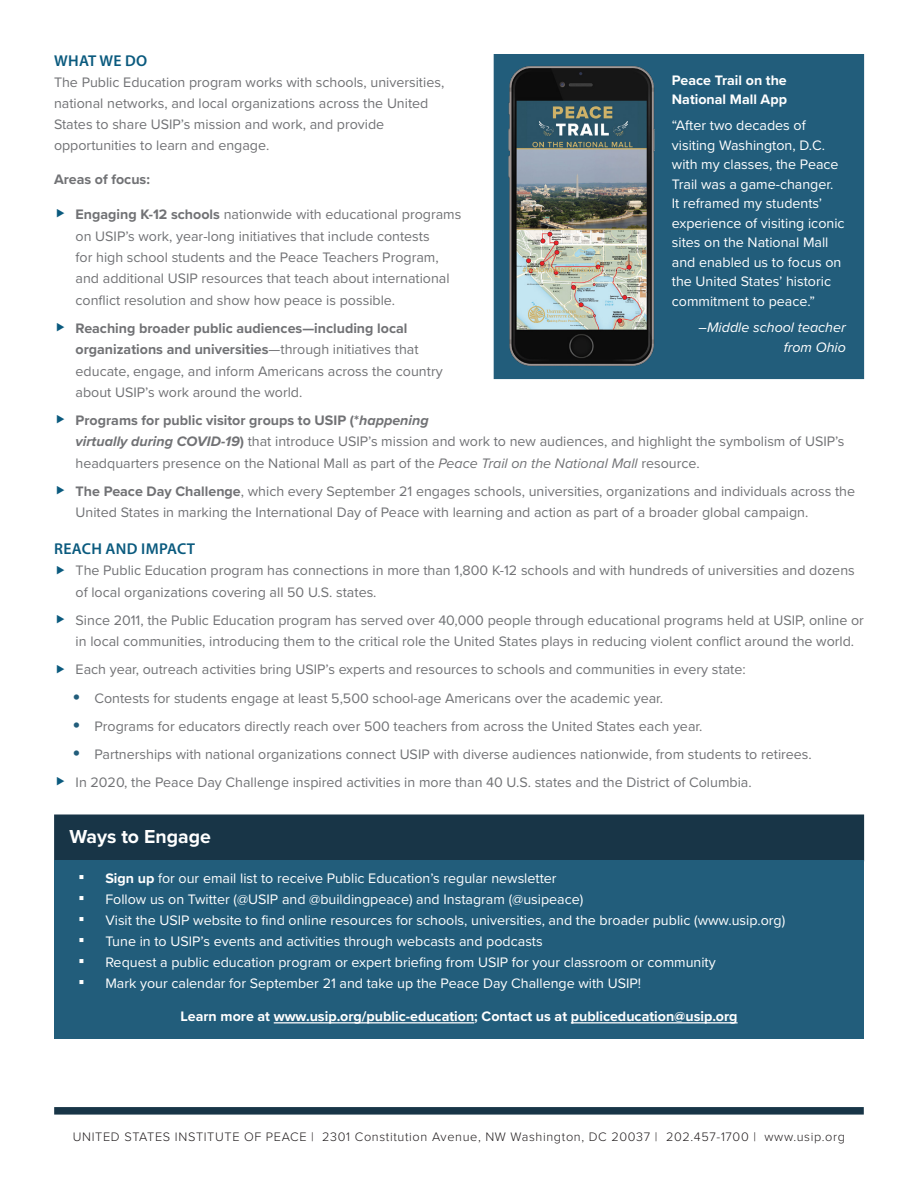
<style>
.page{position:relative;width:918px;height:1188px;background:#fff}
.page>*{position:absolute;margin:0;border:0;box-sizing:border-box;transform-origin:0 0}
.t1{font:700 19.5px "Proxima Nova";color:#fff}
.Subhead{font:600 15.75px "Myriad Pro";letter-spacing:.02em;color:#0a5a7e}
.BodyCopy{font:14.25px/21.3px "Proxima Nova";color:#717275}
.BodyCopy-2{font:14.25px/19.5px "Proxima Nova";color:#fff}
.BodyCopy-3{font:700 14.25px/19.5px "Proxima Nova";color:#fff}
.BodyCopy-4{font:italic 14.25px/19.5px "Proxima Nova";color:#fff;text-align:right}
.BodyCopy-5{font:700 14.25px "Proxima Nova";color:#717275}
.t2{font:300 12.75px "Proxima Nova";letter-spacing:.05em;color:#231f20}
.s1{font-weight:700}
.s2{font-weight:700;font-style:italic}
.s3{font-style:italic}
</style>
<div class="page">
<div style="left:54px;top:1107px;width:810px;height:8px;background:#183547"></div>
<div style="left:494px;top:55px;width:369px;height:323px;background:#225d7b"></div>
<div style="left:494px;top:54px;width:370px;height:325px;border:2px solid #225d7b"></div>
<img style="left:509px;top:66px;width:146px;height:300px">
<div style="left:54px;top:814px;width:810px;height:47px;background:#183547;border:2px solid #183547"></div>
<div style="left:54px;top:861px;width:810px;height:178px;background:#225d7b"></div>
<hr style="left:274px;top:1022px;width:200px;height:1px;background:#fff">
<hr style="left:571px;top:1022px;width:167px;height:1px;background:#fff">
<p class="Subhead" style="left:54px;top:51px;width:95px">WHAT WE DO</p>
<p class="BodyCopy" style="left:54px;top:71px;width:392px">The Public Education program works with schools, universities, national networks, and local organizations across the United States to share USIP’s mission and work, and provide opportunities to learn and engage.</p>
<p class="BodyCopy-5" style="left:54px;top:169px;width:98px">Areas of focus:</p>
<p class="BodyCopy" style="left:76px;top:203px;width:387px"><span class="s1">Engaging K-12 schools</span> nationwide with educational programs on USIP’s work, year-long initiatives that include contests<br>for high school students and the Peace Teachers Program, and additional USIP resources that teach about international conflict resolution and show how peace is possible.</p>
<p class="BodyCopy" style="left:76px;top:317px;width:369px"><span class="s1">Reaching broader public audiences—including local organizations and universities</span>—through initiatives that educate, engage, and inform Americans across the country about USIP’s work around the world.</p>
<p class="BodyCopy" style="left:76px;top:409px;width:771px"><span class="s1">Programs for public visitor groups to USIP (*</span><span class="s2">happening<br>virtually during COVID-19</span><span class="s1">)</span> that introduce USIP’s mission and work to new audiences, and highlight the symbolism of USIP’s headquarters presence on the National Mall as part of the <span class="s3">Peace Trail on the National Mall</span> resource.</p>
<p class="BodyCopy" style="left:76px;top:480px;width:781px"><span class="s1">The Peace Day Challenge</span>, which every September 21 engages schools, universities, organizations and individuals across the<br>United States in marking the International Day of Peace with learning and action as part of a broader global campaign.</p>
<p class="Subhead" style="left:54px;top:539px;width:143px">REACH AND IMPACT</p>
<p class="BodyCopy" style="left:76px;top:559px;width:781px">The Public Education program has connections in more than 1,800 K-12 schools and with hundreds of universities and dozens of local organizations covering all 50 U.S. states.</p>
<p class="BodyCopy" style="left:76px;top:609px;width:790px">Since 2011, the Public Education program has served over 40,000 people through educational programs held at USIP, online or in local communities, introducing them to the critical role the United States plays in reducing violent conflict around the world.</p>
<p class="BodyCopy" style="left:76px;top:658px;width:672px">Each year, outreach activities bring USIP’s experts and resources to schools and communities in every state:</p>
<p class="BodyCopy" style="left:94px;top:687px;width:570px">Contests for students engage at least 5,500 school-age Americans over the academic year.</p>
<p class="BodyCopy" style="left:94px;top:715px;width:609px">Programs for educators directly reach over 500 teachers from across the United States each year.</p>
<p class="BodyCopy" style="left:94px;top:743px;width:719px">Partnerships with national organizations connect USIP with diverse audiences nationwide, from students to retirees.</p>
<p class="BodyCopy" style="left:76px;top:771px;width:678px">In 2020, the Peace Day Challenge inspired activities in more than 40 U.S. states and the District of Columbia.</p>
<p class="BodyCopy-3" style="left:672px;top:70px;width:117px">Peace Trail on the<br>National Mall App</p>
<p class="BodyCopy-2" style="left:672px;top:115px;width:174px">“After two decades of visiting Washington, D.C. with my classes, the Peace<br>Trail was a game-changer.<br>It reframed my students’ experience of visiting iconic sites on the National Mall and enabled us to focus on the United States’ historic commitment to peace.”</p>
<p class="BodyCopy-4" style="left:699px;top:317px;width:149px">–Middle school teacher from Ohio</p>
<p class="t1" style="left:69px;top:822px;width:143px">Ways to Engage</p>
<p class="BodyCopy-2" style="left:105px;top:868px;width:453px"><span class="s1">Sign up</span> for our email list to receive Public Education’s regular newsletter</p>
<p class="BodyCopy-2" style="left:105px;top:889px;width:479px">Follow us on Twitter (@USIP and @buildingpeace) and Instagram (@usipeace)</p>
<p class="BodyCopy-2" style="left:105px;top:910px;width:681px">Visit the USIP website to find online resources for schools, universities, and the broader public (www.usip.org)</p>
<p class="BodyCopy-2" style="left:105px;top:931px;width:439px">Tune in to USIP’s events and activities through webcasts and podcasts</p>
<p class="BodyCopy-2" style="left:105px;top:952px;width:612px">Request a public education program or expert briefing from USIP for your classroom or community</p>
<p class="BodyCopy-2" style="left:105px;top:973px;width:537px">Mark your calendar for September 21 and take up the Peace Day Challenge with USIP!</p>
<p class="BodyCopy-3" style="left:181px;top:1006px;width:558px">Learn more at www.usip.org/public-education; Contact us at publiceducation@usip.org</p>
<p class="t2" style="left:73px;top:1127px;width:774px">UNITED STATES INSTITUTE OF PEACE | 2301 Constitution Avenue, NW Washington, DC 20037 | 202.457-1700 | www.usip.org</p>
</div>
